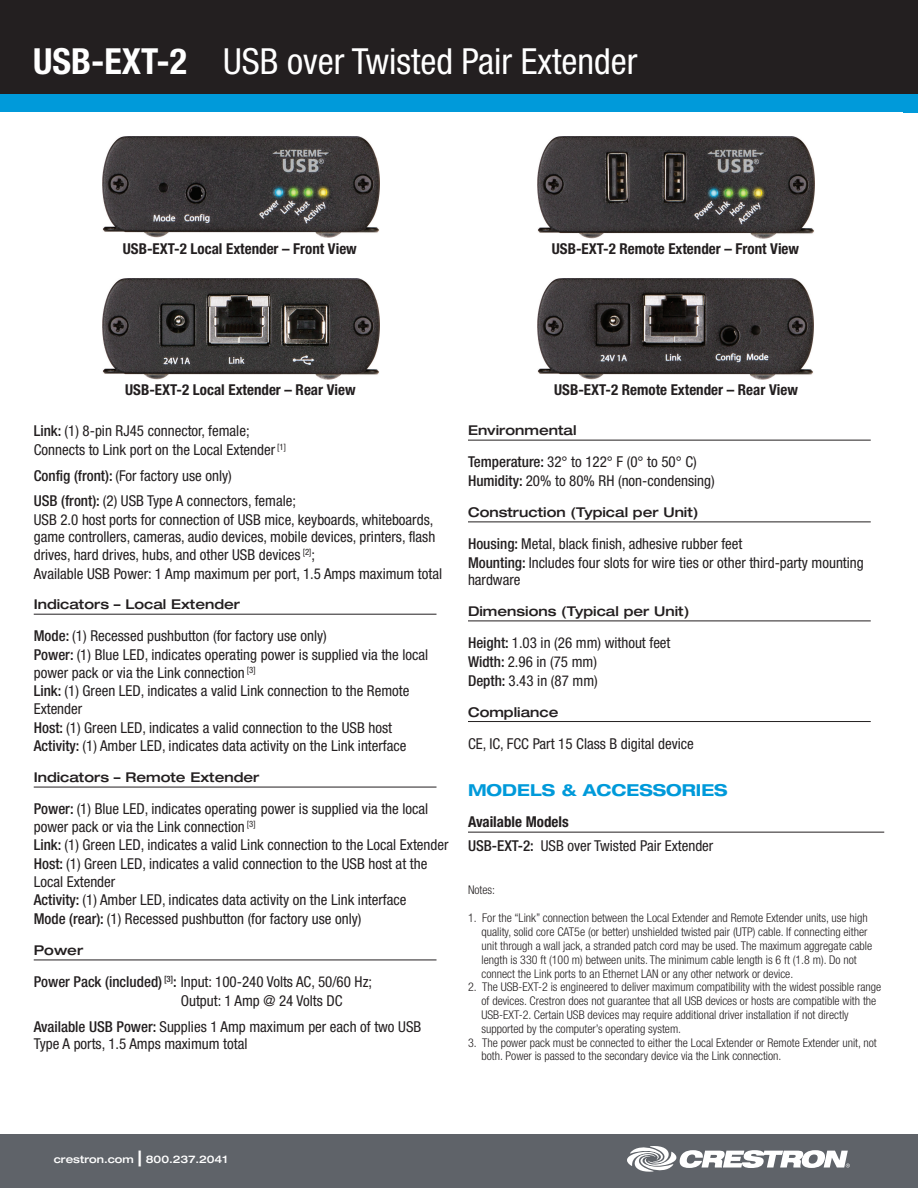
<style>
.page{position:relative;width:918px;height:1188px;background:#fff}
.page>*{position:absolute;margin:0;border:0;box-sizing:border-box;transform-origin:0 0}
.t1{font:condensed 36px "Helvetica Neue LT Std";color:#fff}
.SPECIFICATIONS_title{font:700 expanded 16.5px "Helvetica Neue LT Std";color:#009ada}
.spec_description{font:condensed 15px/17.2px "Helvetica Neue LT Std";color:#231f20}
.bold_copy_headings{font:700 condensed 15px "Helvetica Neue LT Std";color:#231f20}
.available_models_hea{font:700 condensed 15px "Helvetica Neue LT Std";color:#231f20}
.spec_header{font:500 expanded 13.5px "Helvetica Neue LT Std";color:#231f20}
.endnote{font:300 condensed 12px/13.8px "Helvetica Neue LT Std";color:#231f20}
.t2{font:500 expanded 10.5px "Helvetica Neue LT Std";color:#fff}
.s1{font-weight:700}
.s2{font-weight:500}
.s3{font-size:21px}
</style>
<div class="page">
<div style="left:0;top:0;width:918px;height:94px;background:#231f20"></div>
<div style="left:0;top:94px;width:918px;height:18px;background:#009ada"></div>
<div style="left:0;top:1134px;width:918px;height:54px;background:#5f6369"></div>
<svg style="left:627px;top:1146px;width:223px;height:26px"></svg>
<hr style="left:34px;top:614px;width:402px;height:1px;background:#231f20">
<hr style="left:34px;top:787px;width:402px;height:1px;background:#231f20">
<hr style="left:34px;top:960px;width:402px;height:1px;background:#231f20">
<hr style="left:468px;top:440px;width:403px;height:1px;background:#231f20">
<hr style="left:468px;top:522px;width:403px;height:1px;background:#231f20">
<hr style="left:468px;top:621px;width:403px;height:1px;background:#231f20">
<hr style="left:468px;top:721px;width:403px;height:1px;background:#231f20">
<hr style="left:468px;top:832px;width:416px;height:1px;background:#231f20">
<img style="left:103px;top:136px;width:276px;height:102px">
<img style="left:538px;top:137px;width:276px;height:101px">
<img style="left:103px;top:278px;width:276px;height:102px">
<img style="left:537px;top:278px;width:277px;height:102px">
<h1 class="t1" style="left:33px;top:41px;width:606px"><span class="s1">USB-EXT-2</span> USB over Twisted Pair Extender</h1>
<p class="bold_copy_headings" style="left:123px;top:240px;width:235px">USB-EXT-2 Local Extender – Front View</p>
<p class="bold_copy_headings" style="left:552px;top:240px;width:249px">USB-EXT-2 Remote Extender – Front View</p>
<p class="bold_copy_headings" style="left:125px;top:381px;width:232px">USB-EXT-2 Local Extender – Rear View</p>
<p class="bold_copy_headings" style="left:554px;top:381px;width:245px">USB-EXT-2 Remote Extender – Rear View</p>
<p class="spec_description" style="left:34px;top:422px;width:217px"><span class="s2">Link:</span> (1) 8-pin RJ45 connector, female;</p>
<p class="spec_description" style="left:34px;top:441px;width:254px">Connects to Link port on the Local Extender <sup>[1]</sup></p>
<p class="spec_description" style="left:34px;top:467px;width:200px"><span class="s2">Config (front):</span> (For factory use only)</p>
<p class="spec_description" style="left:34px;top:492px;width:264px"><span class="s2">USB (front):</span> (2) USB Type A connectors, female;</p>
<p class="spec_description" style="left:34px;top:511px;width:403px">USB 2.0 host ports for connection of USB mice, keyboards, whiteboards, game controllers, cameras, audio devices, mobile devices, printers, flash drives, hard drives, hubs, and other USB devices <sup>[2]</sup>;</p>
<p class="spec_description" style="left:34px;top:565px;width:410px">Available USB Power: 1 Amp maximum per port, 1.5 Amps maximum total</p>
<p class="spec_header" style="left:34px;top:596px;width:208px">Indicators – Local Extender</p>
<p class="spec_description" style="left:34px;top:627px;width:295px"><span class="s2">Mode:</span> (1) Recessed pushbutton (for factory use only)</p>
<p class="spec_description" style="left:34px;top:646px;width:396px"><span class="s2">Power:</span> (1) Blue LED, indicates operating power is supplied via the local power pack or via the Link connection <sup>[3]</sup></p>
<p class="spec_description" style="left:34px;top:682px;width:377px"><span class="s2">Link:</span> (1) Green LED, indicates a valid Link connection to the Remote<br>Extender</p>
<p class="spec_description" style="left:34px;top:719px;width:360px"><span class="s2">Host:</span> (1) Green LED, indicates a valid connection to the USB host</p>
<p class="spec_description" style="left:34px;top:737px;width:374px"><span class="s2">Activity:</span> (1) Amber LED, indicates data activity on the Link interface</p>
<p class="spec_header" style="left:34px;top:769px;width:227px">Indicators – Remote Extender</p>
<p class="spec_description" style="left:34px;top:800px;width:396px"><span class="s2">Power:</span> (1) Blue LED, indicates operating power is supplied via the local power pack or via the Link connection <sup>[3]</sup></p>
<p class="spec_description" style="left:34px;top:836px;width:416px"><span class="s2">Link:</span> (1) Green LED, indicates a valid Link connection to the Local Extender</p>
<p class="spec_description" style="left:34px;top:855px;width:395px"><span class="s2">Host:</span> (1) Green LED, indicates a valid connection to the USB host at the<br>Local Extender</p>
<p class="spec_description" style="left:34px;top:891px;width:374px"><span class="s2">Activity:</span> (1) Amber LED, indicates data activity on the Link interface</p>
<p class="spec_description" style="left:34px;top:910px;width:329px"><span class="s2">Mode (rear):</span> (1) Recessed pushbutton (for factory use only)</p>
<p class="spec_header" style="left:34px;top:942px;width:51px">Power</p>
<p class="spec_description" style="left:34px;top:973px;width:340px"><span class="s2">Power Pack (included)</span> <sup>[3]</sup><span class="s2">:</span> Input: 100-240 Volts AC, 50/60 Hz;</p>
<p class="spec_description" style="left:181px;top:992px;width:163px">Output: 1 Amp @ 24 Volts DC</p>
<p class="spec_description" style="left:34px;top:1018px;width:389px"><span class="s2">Available USB Power:</span> Supplies 1 Amp maximum per each of two USB<br>Type A ports, 1.5 Amps maximum total</p>
<p class="spec_header" style="left:468px;top:422px;width:110px">Environmental</p>
<p class="spec_description" style="left:468px;top:453px;width:230px"><span class="s2">Temperature:</span> 32° to 122° F (0° to 50° C)</p>
<p class="spec_description" style="left:468px;top:472px;width:248px"><span class="s2">Humidity:</span> 20% to 80% RH (non-condensing)</p>
<p class="spec_header" style="left:468px;top:504px;width:232px">Construction (Typical per Unit)</p>
<p class="spec_description" style="left:468px;top:535px;width:276px"><span class="s2">Housing:</span> Metal, black finish, adhesive rubber feet</p>
<p class="spec_description" style="left:468px;top:554px;width:397px"><span class="s2">Mounting:</span> Includes four slots for wire ties or other third-party mounting hardware</p>
<p class="spec_header" style="left:468px;top:603px;width:223px">Dimensions (Typical per Unit)</p>
<p class="spec_description" style="left:468px;top:634px;width:204px"><span class="s2">Height:</span> 1.03 in (26 mm) without feet</p>
<p class="spec_description" style="left:468px;top:653px;width:130px"><span class="s2">Width:</span> 2.96 in (75 mm)</p>
<p class="spec_description" style="left:468px;top:672px;width:131px"><span class="s2">Depth:</span> 3.43 in (87 mm)</p>
<p class="spec_header" style="left:468px;top:703px;width:92px">Compliance</p>
<p class="spec_description" style="left:468px;top:735px;width:227px">CE, IC, FCC Part 15 Class B digital device</p>
<p class="SPECIFICATIONS_title" style="left:468px;top:780px;width:261px">MODELS &amp; ACCESSORIES</p>
<p class="available_models_hea" style="left:468px;top:813px;width:102px">Available Models</p>
<p class="spec_description" style="left:468px;top:837px;width:247px"><span class="s2">USB-EXT-2:</span> USB over Twisted Pair Extender</p>
<p class="endnote" style="left:468px;top:882px;width:29px">Notes:</p>
<p class="endnote" style="left:482px;top:911px;width:392px;text-indent:-14px">1. For the “Link” connection between the Local Extender and Remote Extender units, use high quality, solid core CAT5e (or better) unshielded twisted pair (UTP) cable. If connecting either unit through a wall jack, a stranded patch cord may be used. The maximum aggregate cable length is 330 ft (100 m) between units. The minimum cable length is 6 ft (1.8 m). Do not connect the Link ports to an Ethernet LAN or any other network or device.</p>
<p class="endnote" style="left:482px;top:980px;width:401px;text-indent:-14px">2. The USB-EXT-2 is engineered to deliver maximum compatibility with the widest possible range of devices. Crestron does not guarantee that all USB devices or hosts are compatible with the USB-EXT-2. Certain USB devices may require additional driver installation if not directly supported by the computer’s operating system.</p>
<p class="endnote" style="left:482px;top:1035px;width:397px;text-indent:-14px">3. The power pack must be connected to either the Local Extender or Remote Extender unit, not both. Power is passed to the secondary device via the Link connection.</p>
<p class="t2" style="left:54px;top:1153px;width:175px">crestron.com <span class="s3">|</span> 800.237.2041</p>
</div>
